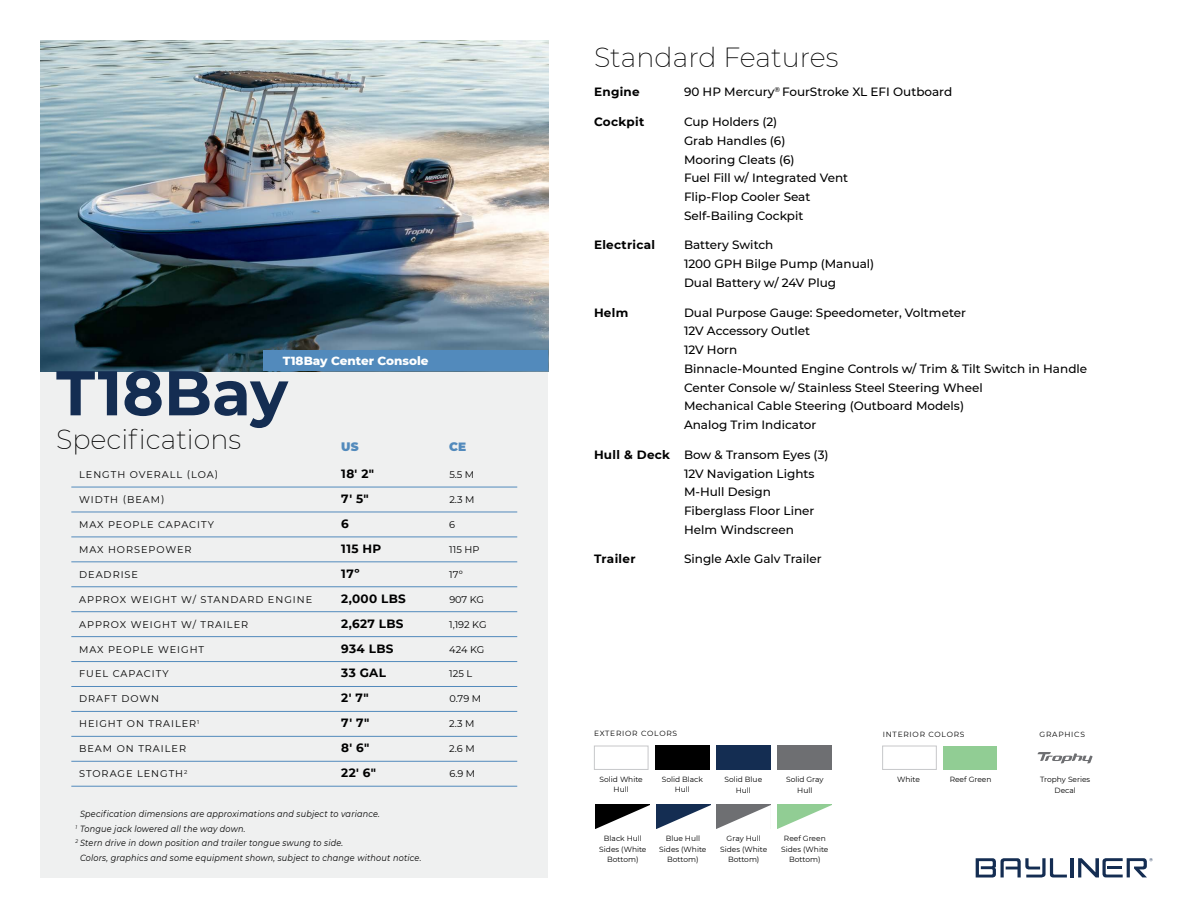
<style>
.page{position:relative;width:1188px;height:918px;background:#fff}
.page>*{position:absolute;margin:0;border:0;box-sizing:border-box;transform-origin:0 0}
.t1{font:700 63px "Montserrat";color:#142d52}
.t2{font:200 27px "Montserrat";color:#000}
.t3{font:500 12px/18.8px "Montserrat";color:#000}
.t4{font:700 12px "Montserrat";letter-spacing:.025em;color:#000}
.t5{font:800 12px "Montserrat";color:#fff}
.t6{font:900 12px "Montserrat";color:#528abc}
.t7{font:9.75px "Montserrat";letter-spacing:.1em;color:#000}
.t8{font:italic 9px "Montserrat";letter-spacing:.025em;color:#000;scale:.9 1}
.t9{font:7.5px/10.5px "Montserrat";color:#000;text-align:center}
.t10{font:7.5px "Montserrat";letter-spacing:.1em;color:#000}
.s1{font-weight:700}
</style>
<div class="page">
<svg style="left:976px;top:858px;width:91px;height:20px"></svg>
<hr style="left:1070px;top:858px;width:3px;height:19px;background:#142d52">
<svg style="left:1078px;top:858px;width:75px;height:19px"></svg>
<div style="left:40px;top:331px;width:508px;height:546px;background:#eff0f0"></div>
<img style="left:40px;top:40px;width:508px;height:331px">
<hr style="left:71px;top:487px;width:446px;height:1px;background:#528abc">
<hr style="left:71px;top:512px;width:446px;height:1px;background:#528abc">
<hr style="left:71px;top:537px;width:446px;height:1px;background:#528abc">
<hr style="left:71px;top:561px;width:446px;height:1px;background:#528abc">
<hr style="left:71px;top:586px;width:446px;height:1px;background:#528abc">
<hr style="left:71px;top:611px;width:446px;height:1px;background:#528abc">
<hr style="left:71px;top:636px;width:446px;height:1px;background:#528abc">
<hr style="left:71px;top:661px;width:446px;height:1px;background:#528abc">
<hr style="left:71px;top:686px;width:446px;height:1px;background:#528abc">
<hr style="left:71px;top:711px;width:446px;height:1px;background:#528abc">
<hr style="left:71px;top:736px;width:446px;height:1px;background:#528abc">
<hr style="left:71px;top:761px;width:446px;height:1px;background:#528abc">
<hr style="left:71px;top:786px;width:446px;height:1px;background:#528abc">
<div style="left:263px;top:351px;width:285px;height:20px;background:#528abc"></div>
<div style="left:882px;top:746px;width:55px;height:24px;background:#fff;border:1px solid #c7c8ca"></div>
<div style="left:943px;top:746px;width:54px;height:23px;background:#91cd94"></div>
<svg style="left:595px;top:805px;width:55px;height:24px"></svg>
<svg style="left:656px;top:805px;width:115px;height:24px"></svg>
<svg style="left:777px;top:805px;width:55px;height:24px"></svg>
<div style="left:716px;top:746px;width:55px;height:24px;background:#142d52"></div>
<div style="left:777px;top:746px;width:55px;height:24px;background:#6e6f72"></div>
<div style="left:655px;top:746px;width:54px;height:24px;background:#000"></div>
<div style="left:594px;top:746px;width:54px;height:24px;background:#fff;border:1px solid #c7c8ca"></div>
<svg style="left:1038px;top:752px;width:55px;height:11px"></svg>
<p class="t5" style="left:283px;top:352px;width:147px">T18Bay Center Console</p>
<h1 class="t1" style="left:56px;top:348px;width:233px">T18Bay</h1>
<h2 class="t2" style="left:56px;top:422px;width:187px">Specifications</h2>
<p class="t6" style="left:341px;top:438px;width:19px">US</p>
<p class="t6" style="left:449px;top:438px;width:19px">CE</p>
<p class="t7" style="left:79px;top:468px;width:141px">LENGTH OVERALL (LOA)</p>
<p class="t4" style="left:341px;top:465px;width:34px">18' 2"</p>
<p class="t7" style="left:449px;top:468px;width:26px">5.5 M</p>
<p class="t7" style="left:79px;top:493px;width:87px">WIDTH (BEAM)</p>
<p class="t4" style="left:341px;top:490px;width:29px">7' 5"</p>
<p class="t7" style="left:449px;top:493px;width:27px">2.3 M</p>
<p class="t7" style="left:79px;top:518px;width:136px">MAX PEOPLE CAPACITY</p>
<p class="t4" style="left:341px;top:515px;width:9px">6</p>
<p class="t7" style="left:449px;top:518px;width:7px">6</p>
<p class="t7" style="left:79px;top:543px;width:114px">MAX HORSEPOWER</p>
<p class="t4" style="left:341px;top:540px;width:41px">115 HP</p>
<p class="t7" style="left:449px;top:543px;width:32px">115 HP</p>
<p class="t7" style="left:79px;top:568px;width:60px">DEADRISE</p>
<p class="t4" style="left:341px;top:565px;width:20px">17º</p>
<p class="t7" style="left:449px;top:568px;width:15px">17º</p>
<p class="t7" style="left:79px;top:593px;width:235px">APPROX WEIGHT W/ STANDARD ENGINE</p>
<p class="t4" style="left:341px;top:590px;width:66px">2,000 LBS</p>
<p class="t7" style="left:449px;top:593px;width:36px">907 KG</p>
<p class="t7" style="left:79px;top:617px;width:171px">APPROX WEIGHT W/ TRAILER</p>
<p class="t4" style="left:341px;top:615px;width:64px">2,627 LBS</p>
<p class="t7" style="left:449px;top:617px;width:39px">1,192 KG</p>
<p class="t7" style="left:79px;top:642px;width:127px">MAX PEOPLE WEIGHT</p>
<p class="t4" style="left:341px;top:640px;width:54px">934 LBS</p>
<p class="t7" style="left:449px;top:642px;width:36px">424 KG</p>
<p class="t7" style="left:79px;top:667px;width:91px">FUEL CAPACITY</p>
<p class="t4" style="left:341px;top:665px;width:46px">33 GAL</p>
<p class="t7" style="left:449px;top:667px;width:24px">125 L</p>
<p class="t7" style="left:79px;top:692px;width:81px">DRAFT DOWN</p>
<p class="t4" style="left:341px;top:689px;width:29px">2' 7"</p>
<p class="t7" style="left:449px;top:692px;width:33px">0.79 M</p>
<p class="t7" style="left:79px;top:717px;width:122px">HEIGHT ON TRAILER<sup>1</sup></p>
<p class="t4" style="left:341px;top:714px;width:30px">7' 7"</p>
<p class="t7" style="left:449px;top:717px;width:27px">2.3 M</p>
<p class="t7" style="left:79px;top:742px;width:108px">BEAM ON TRAILER</p>
<p class="t4" style="left:341px;top:739px;width:30px">8' 6"</p>
<p class="t7" style="left:449px;top:742px;width:27px">2.6 M</p>
<p class="t7" style="left:79px;top:767px;width:110px">STORAGE LENGTH<sup>2</sup></p>
<p class="t4" style="left:341px;top:764px;width:36px">22' 6"</p>
<p class="t7" style="left:449px;top:767px;width:27px">6.9 M</p>
<p class="t8" style="left:80px;top:807px;width:335px">Specification dimensions are approximations and subject to variance.</p>
<p class="t8" style="left:76px;top:822px;width:190px"><sup>1</sup> Tongue jack lowered all the way down.</p>
<p class="t8" style="left:76px;top:837px;width:299px"><sup>2</sup> Stern drive in down position and trailer tongue swung to side.</p>
<p class="t8" style="left:80px;top:852px;width:381px">Colors, graphics and some equipment shown, subject to change without notice.</p>
<h2 class="t2" style="left:594px;top:39px;width:246px">Standard Features</h2>
<p class="t4" style="left:594px;top:83px;width:47px">Engine</p>
<p class="t3" style="left:684px;top:82px;width:270px">90 HP Mercury<sup>®</sup> FourStroke XL EFI Outboard</p>
<p class="t4" style="left:594px;top:113px;width:52px">Cockpit</p>
<p class="t3" style="left:684px;top:112px;width:166px">Cup Holders (2)<br>Grab Handles (6)<br>Mooring Cleats (6)<br>Fuel Fill w/ Integrated Vent<br>Flip-Flop Cooler Seat<br>Self-Bailing Cockpit</p>
<p class="t4" style="left:594px;top:237px;width:63px">Electrical</p>
<p class="t3" style="left:684px;top:235px;width:192px">Battery Switch<br>1200 GPH Bilge Pump (Manual)<br>Dual Battery w/ 24V Plug</p>
<p class="t4" style="left:594px;top:304px;width:36px">Helm</p>
<p class="t3" style="left:684px;top:303px;width:405px">Dual Purpose Gauge: Speedometer, Voltmeter<br>12V Accessory Outlet<br>12V Horn<br>Binnacle-Mounted Engine Controls w/ Trim &amp; Tilt Switch in Handle Center Console w/ Stainless Steel Steering Wheel<br>Mechanical Cable Steering (Outboard Models)<br>Analog Trim Indicator</p>
<p class="t3" style="left:684px;top:445px;width:146px;text-indent:-90px"><span class="s1">Hull &amp; Deck</span> Bow &amp; Transom Eyes (3)<br>12V Navigation Lights<br>M-Hull Design<br>Fiberglass Floor Liner<br>Helm Windscreen</p>
<p class="t4" style="left:594px;top:551px;width:43px">Trailer</p>
<p class="t3" style="left:684px;top:549px;width:139px">Single Axle Galv Trailer</p>
<p class="t10" style="left:594px;top:728px;width:85px">EXTERIOR COLORS</p>
<p class="t10" style="left:883px;top:729px;width:83px">INTERIOR COLORS</p>
<p class="t10" style="left:1040px;top:729px;width:47px">GRAPHICS</p>
<p class="t9" style="left:600px;top:774px;width:45px">Solid White<br>Hull</p>
<p class="t9" style="left:662px;top:774px;width:43px">Solid Black<br>Hull</p>
<p class="t9" style="left:725px;top:774px;width:39px">Solid Blue<br>Hull</p>
<p class="t9" style="left:786px;top:774px;width:39px">Solid Gray<br>Hull</p>
<p class="t9" style="left:599px;top:833px;width:49px">Black Hull<br>Sides (White<br>Bottom)</p>
<p class="t9" style="left:659px;top:833px;width:49px">Blue Hull<br>Sides (White<br>Bottom)</p>
<p class="t9" style="left:720px;top:833px;width:49px">Gray Hull<br>Sides (White<br>Bottom)</p>
<p class="t9" style="left:781px;top:833px;width:49px">Reef Green<br>Sides (White<br>Bottom)</p>
<p class="t9" style="left:897px;top:774px;width:24px">White</p>
<p class="t9" style="left:950px;top:774px;width:43px">Reef Green</p>
<p class="t9" style="left:1040px;top:774px;width:52px">Trophy Series<br>Decal</p>
</div>
